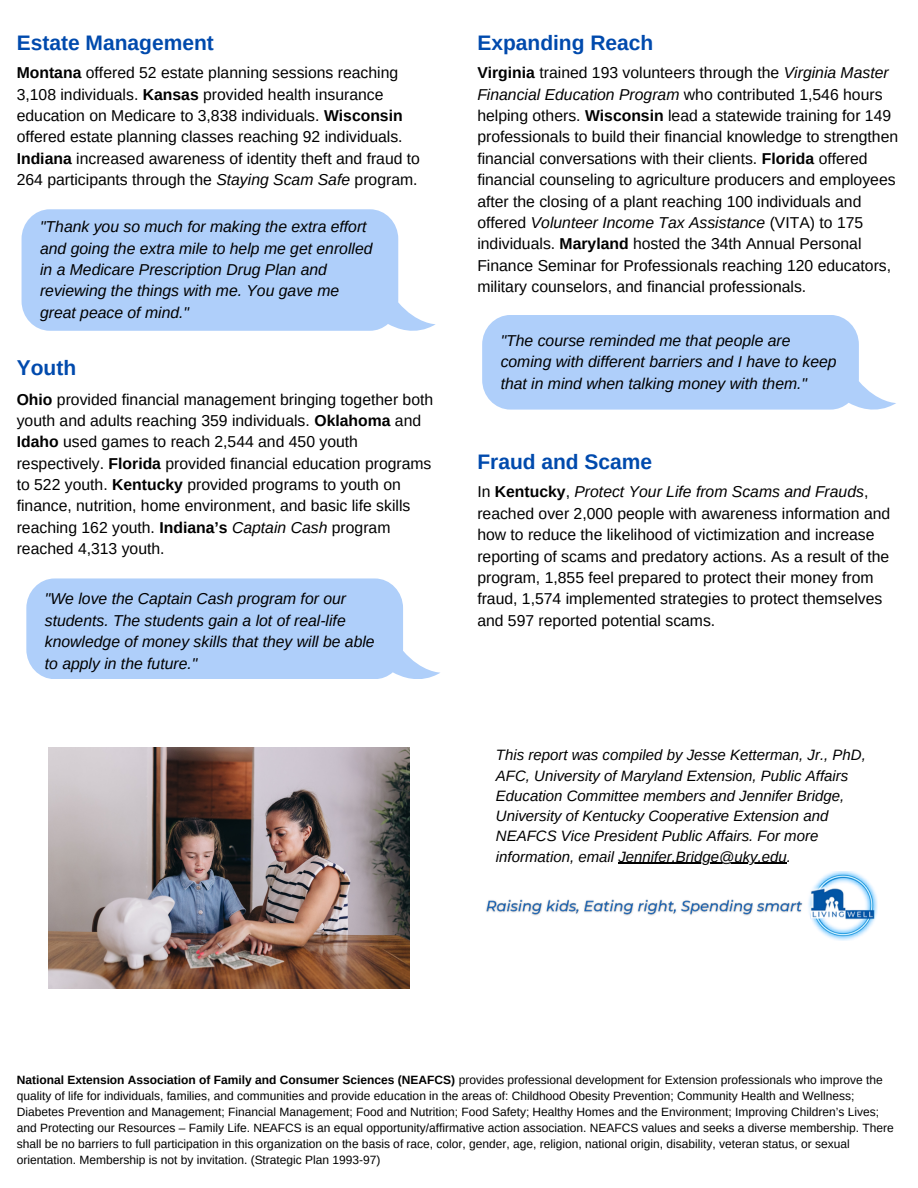
<style>
.page{position:relative;width:918px;height:1188px;background:#fff}
.page>*{position:absolute;margin:0;border:0;box-sizing:border-box;transform-origin:0 0}
.t1{font:700 21px "Arimo";color:#004aad}
.t2{font:15.75px/21.3px "Arimo";color:#000}
.t3{font:italic 15.75px/21.3px "Arimo";color:#000}
.t4{font:italic 15px/20.2px "Arimo";color:#000}
.t5{font:12px/16px "Arimo";color:#000}
.s1{font-weight:700}
.s2{font-style:italic}
</style>
<div class="page">
<img style="left:486px;top:871px;width:392px;height:69px">
<svg style="left:22px;top:209px;width:414px;height:122px;background:#b6d3fa"></svg>
<svg style="left:482px;top:315px;width:414px;height:94px;background:#b6d3fa"></svg>
<svg style="left:26px;top:578px;width:414px;height:101px;background:#b6d3fa"></svg>
<img style="left:48px;top:747px;width:361px;height:241px">
<hr style="left:618px;top:863px;width:169px;height:1px;background:#000">
<h1 class="t1" style="left:17px;top:31px;width:199px">Estate Management</h1>
<p class="t2" style="left:17px;top:62px;width:405px"><span class="s1">Montana</span> offered 52 estate planning sessions reaching 3,108 individuals. <span class="s1">Kansas</span> provided health insurance education on Medicare to 3,838 individuals. <span class="s1">Wisconsin </span>offered estate planning classes reaching 92 individuals.<br><span class="s1">Indiana</span> increased awareness of identity theft and fraud to 264 participants through the <span class="s2">Staying Scam Safe</span> program.</p>
<p class="t3" style="left:40px;top:216px;width:334px">"Thank you so much for making the extra effort and going the extra mile to help me get enrolled in a Medicare Prescription Drug Plan and reviewing the things with me. You gave me great peace of mind."</p>
<h1 class="t1" style="left:17px;top:356px;width:61px">Youth</h1>
<p class="t2" style="left:17px;top:388px;width:418px"><span class="s1">Ohio</span> provided financial management bringing together both youth and adults reaching 359 individuals. <span class="s1">Oklahoma</span> and <span class="s1">Idaho</span> used games to reach 2,544 and 450 youth respectively. <span class="s1">Florida</span> provided financial education programs to 522 youth. <span class="s1">Kentucky</span> provided programs to youth on finance, nutrition, home environment, and basic life skills reaching 162 youth. <span class="s1">Indiana’s</span> <span class="s2">Captain Cash</span> program reached 4,313 youth.</p>
<p class="t3" style="left:45px;top:588px;width:331px">"We love the Captain Cash program for our students. The students gain a lot of real-life knowledge of money skills that they will be able to apply in the future."</p>
<h1 class="t1" style="left:477px;top:31px;width:178px">Expanding Reach</h1>
<p class="t2" style="left:477px;top:62px;width:422px"><span class="s1">Virginia</span> trained 193 volunteers through the <span class="s2">Virginia Master Financial Education Program</span> who contributed 1,546 hours helping others. <span class="s1">Wisconsin</span> lead a statewide training for 149 professionals to build their financial knowledge to strengthen financial conversations with their clients. <span class="s1">Florida</span> offered financial counseling to agriculture producers and employees after the closing of a plant reaching 100 individuals and offered <span class="s2">Volunteer Income Tax Assistance</span> (VITA) to 175 individuals. <span class="s1">Maryland</span> hosted the 34th Annual Personal Finance Seminar for Professionals reaching 120 educators, military counselors, and financial professionals.</p>
<p class="t3" style="left:501px;top:330px;width:337px">"The course reminded me that people are coming with different barriers and I have to keep that in mind when talking money with them."</p>
<h1 class="t1" style="left:477px;top:450px;width:176px">Fraud and Scame</h1>
<p class="t2" style="left:477px;top:481px;width:415px">In <span class="s1">Kentucky</span>, <span class="s2">Protect Your Life from Scams and Frauds</span>, reached over 2,000 people with awareness information and how to reduce the likelihood of victimization and increase reporting of scams and predatory actions. As a result of the program, 1,855 feel prepared to protect their money from fraud, 1,574 implemented strategies to protect themselves and 597 reported potential scams.</p>
<p class="t4" style="left:496px;top:745px;width:371px">This report was compiled by Jesse Ketterman, Jr., PhD, AFC, University of Maryland Extension, Public Affairs Education Committee members and Jennifer Bridge, University of Kentucky Cooperative Extension and NEAFCS Vice President Public Affairs. For more information, email Jennifer.Bridge@uky.edu.</p>
<p class="t5" style="left:17px;top:1072px;width:879px"><span class="s1">National Extension Association of Family and Consumer Sciences (NEAFCS)</span> provides professional development for Extension professionals who improve the quality of life for individuals, families, and communities and provide education in the areas of: Childhood Obesity Prevention; Community Health and Wellness; Diabetes Prevention and Management; Financial Management; Food and Nutrition; Food Safety; Healthy Homes and the Environment; Improving Children’s Lives; and Protecting our Resources – Family Life. NEAFCS is an equal opportunity/affirmative action association. NEAFCS values and seeks a diverse membership. There shall be no barriers to full participation in this organization on the basis of race, color, gender, age, religion, national origin, disability, veteran status, or sexual orientation. Membership is not by invitation. (Strategic Plan 1993-97)</p>
</div>
